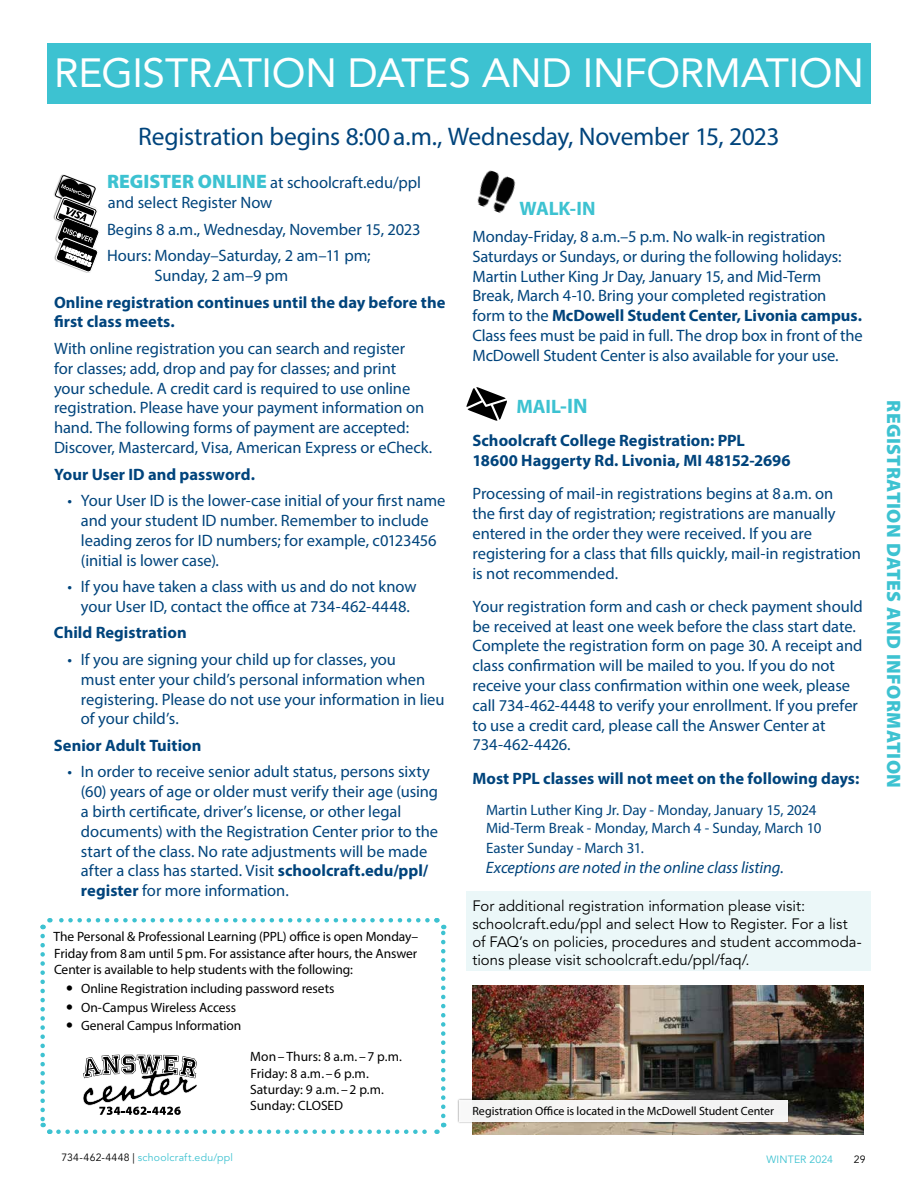
<style>
.page{position:relative;width:918px;height:1188px;background:#fff}
.page>*{position:absolute;margin:0;border:0;box-sizing:border-box;transform-origin:0 0}
.t1{font:40.5px "Avenir LT Std";letter-spacing:-.01em;color:#fff}
.t2{font:25.5px "Myriad Pro";letter-spacing:-.01em;color:#00447c}
.t3{font:900 19.5px "Myriad Pro";letter-spacing:.02em;color:#3dc2d1}
.t4{font:700 19.5px "Myriad Pro";letter-spacing:-.01em;color:#3dc2d1}
.t5{font:16.5px/19.8px "Myriad Pro";letter-spacing:-.005em;color:#00447c}
.t6{font:700 16.5px/19.8px "Myriad Pro";color:#00447c}
.t7{font:italic 16.5px "Myriad Pro";letter-spacing:-.005em;color:#00447c}
.t8{font:15px/18px "Avenir LT Std";color:#000}
.t9{font:15px/18px "Myriad Pro";color:#00447c}
.t10{font:13.5px/16.2px "Myriad Pro";letter-spacing:-.005em;color:#000}
.t11{font:12px "Myriad Pro";letter-spacing:-.005em;color:#000}
.t12{font:10.5px "Avenir LT Std";letter-spacing:.02em;color:#3dc2d1}
.t13{font:10.5px "Avenir LT Std";color:#000}
.t14{font:700 9.6px "Myriad Pro";color:#000}
.s1{font-weight:900;font-size:19.5px;color:#3dc2d1}
.s2{font-weight:700}
.s3{font-size:21px}
.s4{color:#000}
</style>
<div class="page">
<div style="left:47px;top:43px;width:824px;height:61px;background:#3dc2d1"></div>
<div style="left:466px;top:891px;width:405px;height:80px;background:#ebf7f8"></div>
<img style="left:477px;top:170px;width:39px;height:43px">
<div style="left:53px;top:174px;width:46px;height:99px;background:#000;opacity:.4"></div>
<svg style="left:55px;top:175px;width:44px;height:97px"></svg>
<svg style="left:467px;top:387px;width:40px;height:34px"></svg>
<img style="left:472px;top:986px;width:392px;height:149px">
<div style="left:457px;top:1098px;width:333px;height:25px;background:#000;opacity:.5"></div>
<div style="left:459px;top:1100px;width:329px;height:22px;background:#f6f5f5"></div>
<svg style="left:40px;top:918px;width:407px;height:216px"></svg>
<h1 class="t1" style="left:54px;top:50px;width:811px">REGISTRATION DATES AND INFORMATION</h1>
<h2 class="t2" style="left:138px;top:121px;width:643px">Registration begins 8:00a.m., Wednesday, November 15, 2023</h2>
<p class="t5" style="left:107px;top:173px;width:316px"><span class="s1">REGISTER ONLINE</span> at schoolcraft.edu/ppl and select Register Now</p>
<p class="t5" style="left:107px;top:216px;width:315px;line-height:26.5px">Begins 8 a.m., Wednesday, November 15, 2023<br>Hours: Monday–Saturday, 2 am–11 pm;</p>
<p class="t5" style="left:155px;top:265px;width:135px">Sunday, 2 am–9 pm</p>
<p class="t6" style="left:54px;top:292px;width:393px">Online registration continues until the day before the first class meets.</p>
<p class="t5" style="left:54px;top:338px;width:380px">With online registration you can search and register<br>for classes; add, drop and pay for classes; and print<br>your schedule. A credit card is required to use online registration. Please have your payment information on hand. The following forms of payment are accepted:<br>Discover, Mastercard, Visa, American Express or eCheck.</p>
<p class="t6" style="left:54px;top:464px;width:203px">Your User ID and password.</p>
<p class="t5" style="left:81px;top:490px;width:366px;text-indent:-13px">• Your User ID is the lower-case initial of your first name and your student ID number. Remember to include leading zeros for ID numbers; for example, c0123456 (initial is lower case).</p>
<p class="t5" style="left:68px;top:576px;width:351px;text-align:center">• If you have taken a class with us and do not know your User ID, contact the office at 734‑462‑4448.</p>
<p class="t6" style="left:54px;top:622px;width:134px">Child Registration</p>
<p class="t5" style="left:81px;top:649px;width:365px;text-indent:-13px">• If you are signing your child up for classes, you<br>must enter your child’s personal information when registering. Please do not use your information in lieu of your child’s.</p>
<p class="t6" style="left:54px;top:735px;width:149px">Senior Adult Tuition</p>
<p class="t5" style="left:81px;top:762px;width:359px;text-indent:-13px">• In order to receive senior adult status, persons sixty (60) years of age or older must verify their age (using a birth certificate, driver’s license, or other legal documents) with the Registration Center prior to the start of the class. No rate adjustments will be made after a class has started. Visit <span class="s2">schoolcraft.edu/ppl/ register</span> for more information.</p>
<p class="t4" style="left:520px;top:196px;width:77px">WALK-IN</p>
<p class="t5" style="left:472px;top:226px;width:392px">Monday-Friday, 8 a.m.–5 p.m. No walk-in registration Saturdays or Sundays, or during the following holidays:<br>Martin Luther King Jr Day, January 15, and Mid-Term Break, March 4-10. Bring your completed registration form to the <span class="s2">McDowell Student Center, Livonia campus.<br></span>Class fees must be paid in full. The drop box in front of the McDowell Student Center is also available for your use.</p>
<p class="t4" style="left:516px;top:394px;width:73px">MAIL<span class="s3">-IN</span></p>
<p class="t6" style="left:472px;top:430px;width:319px">Schoolcraft College Registration: PPL<br>18600 Haggerty Rd. Livonia, MI 48152-2696</p>
<p class="t5" style="left:472px;top:484px;width:390px">Processing of mail-in registrations begins at 8a.m. on<br>the first day of registration; registrations are manually entered in the order they were received. If you are registering for a class that fills quickly, mail-in registration is not recommended.</p>
<p class="t5" style="left:472px;top:596px;width:392px">Your registration form and cash or check payment should be received at least one week before the class start date.<br>Complete the registration form on page 30. A receipt and class confirmation will be mailed to you. If you do not receive your class confirmation within one week, please call 734‑462‑4448 to verify your enrollment. If you prefer to use a credit card, please call the Answer Center at 734‑462‑4426.</p>
<p class="t6" style="left:472px;top:768px;width:388px">Most PPL classes will not meet on the following days:</p>
<p class="t9" style="left:486px;top:801px;width:337px">Martin Luther King Jr. Day - Monday, January 15, 2024<br>Mid-Term Break - Monday, March 4 - Sunday, March 10</p>
<p class="t9" style="left:486px;top:839px;width:159px">Easter Sunday - March 31.</p>
<p class="t7" style="left:486px;top:857px;width:299px">Exceptions are noted in the online class listing.</p>
<p class="t8" style="left:472px;top:897px;width:391px">For additional registration information please visit: schoolcraft.edu/ppl and select How to Register. For a list of FAQ’s on policies, procedures and student accommoda&shy;tions please visit schoolcraft.edu/ppl/faq/.</p>
<p class="t10" style="left:53px;top:928px;width:366px;text-align:justify">The Personal &amp; Professional Learning (PPL) office is open Monday– Friday from 8am until 5pm. For assistance after hours, the Answer Center is available to help students with the following:</p>
<p class="t10" style="left:81px;top:979px;width:255px;line-height:18.6px">Online Registration including password resets<br>On-Campus Wireless Access<br>General Campus Information</p>
<p class="t10" style="left:250px;top:1049px;width:153px">Mon–Thurs: 8 a.m.–7 p.m.<br>Friday: 8 a.m.–6 p.m.<br>Saturday: 9 a.m. –2 p.m.<br>Sunday: CLOSED</p>
<p class="t11" style="left:472px;top:1104px;width:303px">Registration Office is located in the McDowell Student Center</p>
<p class="t14" style="left:93px;top:1146px;width:31px">Friday:</p>
<p class="t12" style="left:61px;top:1151px;width:173px"><span class="s4">734-462-4448 |</span> schoolcraft.edu/ppl</p>
<p class="t12" style="left:766px;top:1154px;width:68px">WINTER 2024</p>
<p class="t13" style="left:854px;top:1154px;width:13px">29</p>
<p class="t3" style="left:907px;top:400px;width:390px;rotate:90deg">REGISTRATION DATES AND INFORMATION</p>
</div>
